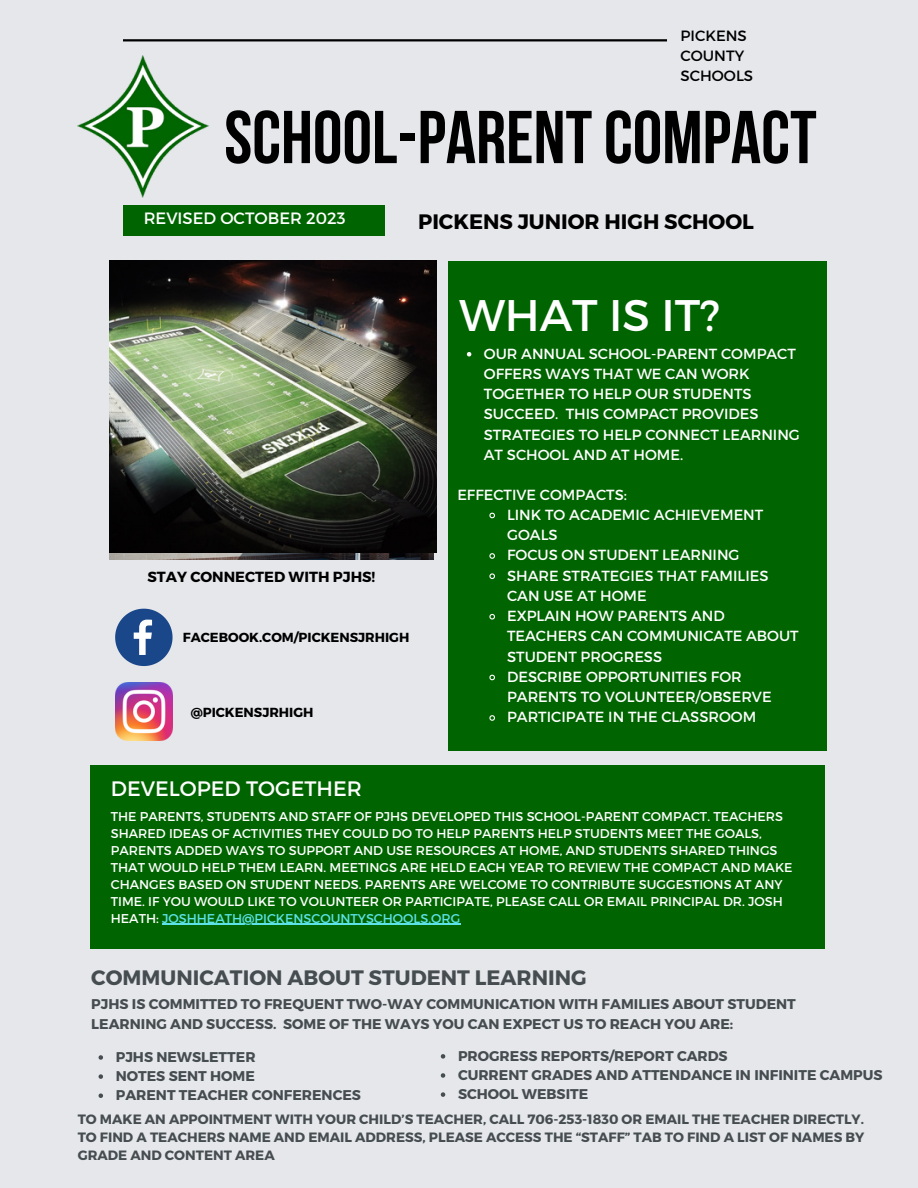
<style>
.page{position:relative;width:918px;height:1188px;background:#e5e7eb}
.page>*{position:absolute;margin:0;border:0;box-sizing:border-box;transform-origin:0 0}
.t1{font:74.7px "Bebas Neue Cyrillic";color:#000}
.t2{font:44.25px "Montserrat";color:#fff}
.t3{font:700 20.85px "Montserrat";color:#464d50}
.t4{font:700 20.85px "Montserrat";color:#000}
.t5{font:20.85px "Montserrat";color:#fff}
.t6{font:16.35px "Montserrat";color:#fff}
.t7{font:14.85px/20.2px "Montserrat";color:#000}
.t8{font:14.7px/20.2px "Montserrat";color:#fff}
.t9{font:700 14.7px "Montserrat";color:#000}
.t10{font:700 14.1px/19.6px "Montserrat";color:#464d50}
.t11{font:700 13.5px/18px "Montserrat";color:#464d50;text-align:justify}
.t12{font:700 13.2px "Montserrat";color:#000}
.t13{font:12.75px/17px "Montserrat";color:#fff}
.s1{color:#5ce1e6}
</style>
<div class="page">
<hr style="left:123px;top:39px;width:544px;height:2px;background:#000">
<div style="left:123px;top:205px;width:262px;height:31px;background:#006500"></div>
<div style="left:448px;top:261px;width:378px;height:490px;background:#006500"></div>
<div style="left:90px;top:766px;width:735px;height:183px;background:#006500"></div>
<img style="left:110px;top:552px;width:324px;height:7px">
<img style="left:78px;top:55px;width:131px;height:142px">
<img style="left:110px;top:261px;width:326px;height:291px">
<svg style="left:115px;top:609px;width:58px;height:57px"></svg>
<img style="left:115px;top:683px;width:58px;height:57px">
<svg style="left:467px;top:352px;width:4px;height:4px"></svg>
<hr style="left:162px;top:924px;width:298px;height:1px;background:#5ce1e6">
<svg style="left:489px;top:512px;width:6px;height:7px"></svg>
<svg style="left:489px;top:553px;width:6px;height:6px"></svg>
<svg style="left:489px;top:573px;width:6px;height:6px"></svg>
<svg style="left:489px;top:613px;width:6px;height:7px"></svg>
<svg style="left:489px;top:674px;width:6px;height:7px"></svg>
<svg style="left:489px;top:715px;width:6px;height:6px"></svg>
<svg style="left:99px;top:1055px;width:4px;height:5px"></svg>
<svg style="left:99px;top:1074px;width:4px;height:5px"></svg>
<svg style="left:99px;top:1093px;width:4px;height:5px"></svg>
<svg style="left:441px;top:1054px;width:4px;height:5px"></svg>
<svg style="left:441px;top:1073px;width:4px;height:5px"></svg>
<svg style="left:441px;top:1092px;width:4px;height:5px"></svg>
<p class="t7" style="left:681px;top:25px;width:74px">PICKENS<br>COUNTY<br>SCHOOLS</p>
<p class="t1" style="left:224px;top:107px;width:594px">SCHOOL-PARENTCOMPACT</p>
<p class="t6" style="left:144px;top:208px;width:203px">REVISED OCTOBER 2023</p>
<p class="t4" style="left:418px;top:208px;width:337px">PICKENS JUNIOR HIGH SCHOOL</p>
<p class="t9" style="left:147px;top:567px;width:229px">STAY CONNECTED WITH PJHS!</p>
<p class="t12" style="left:183px;top:628px;width:228px">FACEBOOK.COM/PICKENSJRHIGH</p>
<p class="t12" style="left:191px;top:704px;width:124px">@PICKENSJRHIGH</p>
<p class="t5" style="left:111px;top:775px;width:253px">DEVELOPED TOGETHER</p>
<p class="t2" style="left:459px;top:287px;width:263px">WHAT IS IT?</p>
<p class="t8" style="left:484px;top:343px;width:318px">OUR ANNUAL SCHOOL-PARENT COMPACT<br>OFFERS WAYS THAT WE CAN WORK<br>TOGETHER TO HELP OUR STUDENTS<br>SUCCEED. THIS COMPACT PROVIDES<br>STRATEGIES TO HELP CONNECT LEARNING<br>AT SCHOOL AND AT HOME.</p>
<p class="t8" style="left:457px;top:484px;width:171px">EFFECTIVE COMPACTS:</p>
<p class="t8" style="left:507px;top:504px;width:258px">LINK TO ACADEMIC ACHIEVEMENT<br>GOALS</p>
<p class="t8" style="left:507px;top:544px;width:234px">FOCUS ON STUDENT LEARNING</p>
<p class="t8" style="left:507px;top:565px;width:263px">SHARE STRATEGIES THAT FAMILIES<br>CAN USE AT HOME</p>
<p class="t8" style="left:507px;top:605px;width:293px">EXPLAIN HOW PARENTS AND<br>TEACHERS CAN COMMUNICATE ABOUT<br>STUDENT PROGRESS</p>
<p class="t8" style="left:507px;top:666px;width:266px">DESCRIBE OPPORTUNITIES FOR<br>PARENTS TO VOLUNTEER/OBSERVE</p>
<p class="t8" style="left:507px;top:706px;width:251px">PARTICIPATE IN THE CLASSROOM</p>
<p class="t13" style="left:111px;top:807px;width:683px">THE PARENTS, STUDENTS AND STAFF OF PJHS DEVELOPED THIS SCHOOL-PARENT COMPACT. TEACHERS SHARED IDEAS OF ACTIVITIES THEY COULD DO TO HELP PARENTS HELP STUDENTS MEET THE GOALS, PARENTS ADDED WAYS TO SUPPORT AND USE RESOURCES AT HOME, AND STUDENTS SHARED THINGS THAT WOULD HELP THEM LEARN. MEETINGS ARE HELD EACH YEAR TO REVIEW THE COMPACT AND MAKE CHANGES BASED ON STUDENT NEEDS. PARENTS ARE WELCOME TO CONTRIBUTE SUGGESTIONS AT ANY TIME. IF YOU WOULD LIKE TO VOLUNTEER OR PARTICIPATE, PLEASE CALL OR EMAIL PRINCIPAL DR. JOSH HEATH: <span class="s1">JOSHHEATH@PICKENSCOUNTYSCHOOLS.ORG</span></p>
<p class="t3" style="left:91px;top:964px;width:497px">COMMUNICATION ABOUT STUDENT LEARNING</p>
<p class="t10" style="left:91px;top:993px;width:706px">PJHS IS COMMITTED TO FREQUENT TWO-WAY COMMUNICATION WITH FAMILIES ABOUT STUDENT<br>LEARNING AND SUCCESS. SOME OF THE WAYS YOU CAN EXPECT US TO REACH YOU ARE:</p>
<p class="t10" style="left:458px;top:1045px;width:271px">PROGRESS REPORTS/REPORT CARDS</p>
<p class="t10" style="left:458px;top:1064px;width:426px">CURRENT GRADES AND ATTENDANCE IN INFINITE CAMPUS</p>
<p class="t10" style="left:458px;top:1084px;width:132px">SCHOOL WEBSITE</p>
<p class="t11" style="left:78px;top:1110px;width:788px">TO MAKE AN APPOINTMENT WITH YOUR CHILD’S TEACHER, CALL 706-253-1830 OR EMAIL THE TEACHER DIRECTLY.<br>TO FIND A TEACHERS NAME AND EMAIL ADDRESS, PLEASE ACCESS THE “STAFF” TAB TO FIND A LIST OF NAMES BY GRADE AND CONTENT AREA</p>
<p class="t10" style="left:116px;top:1046px;width:141px">PJHS NEWSLETTER</p>
<p class="t10" style="left:116px;top:1066px;width:141px">NOTES SENT HOME</p>
<p class="t10" style="left:116px;top:1085px;width:247px">PARENT TEACHER CONFERENCES</p>
</div>
